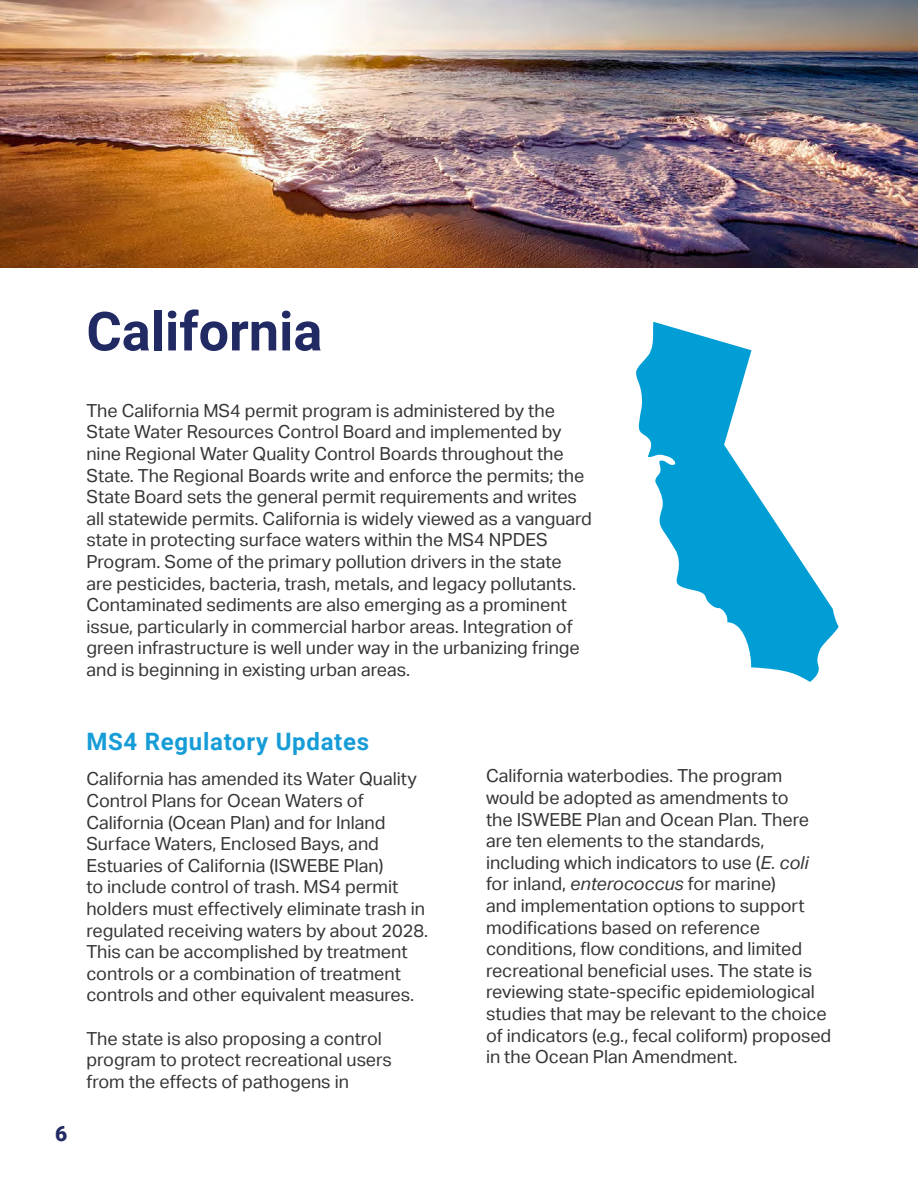
<style>
.page{position:relative;width:918px;height:1188px;background:#fff}
.page>*{position:absolute;margin:0;border:0;box-sizing:border-box;transform-origin:0 0}
.t1{font:700 54px "Roboto";color:#222a64}
.Small_Header_Paragra{font:700 24px "Roboto";letter-spacing:.03em;color:#169cd6}
.t2{font:900 21px "Roboto";color:#222a64}
.t3{font:18px/21.6px "Aktiv Grotesk";color:#363536}
.s1{font-style:italic}
</style>
<div class="page">
<img style="left:0;top:0;width:918px;height:268px">
<svg style="left:636px;top:322px;width:203px;height:360px"></svg>
<p class="t1" style="left:86px;top:293px;width:237px">California</p>
<p class="t3" style="left:86px;top:400px;width:507px">The California MS4 permit program is administered by the State Water Resources Control Board and implemented by nine Regional Water Quality Control Boards throughout the State. The Regional Boards write and enforce the permits; the State Board sets the general permit requirements and writes all statewide permits. California is widely viewed as a vanguard state in protecting surface waters within the MS4 NPDES Program. Some of the primary pollution drivers in the state are pesticides, bacteria, trash, metals, and legacy pollutants.<br>Contaminated sediments are also emerging as a prominent issue, particularly in commercial harbor areas. Integration of green infrastructure is well under way in the urbanizing fringe and is beginning in existing urban areas.</p>
<p class="t2" style="left:55px;top:1119px;width:14px">6</p>
<p class="Small_Header_Paragra" style="left:86px;top:725px;width:284px">MS4 Regulatory Updates</p>
<p class="t3" style="left:86px;top:768px;width:343px">California has amended its Water Quality Control Plans for Ocean Waters of California (Ocean Plan) and for Inland Surface Waters, Enclosed Bays, and Estuaries of California (ISWEBE Plan)<br>to include control of trash. MS4 permit holders must effectively eliminate trash in regulated receiving waters by about 2028.<br>This can be accomplished by treatment controls or a combination of treatment controls and other equivalent measures.</p>
<p class="t3" style="left:86px;top:1028px;width:307px">The state is also proposing a control program to protect recreational users from the effects of pathogens in</p>
<p class="t3" style="left:486px;top:765px;width:347px">California waterbodies. The program would be adopted as amendments to<br>the ISWEBE Plan and Ocean Plan. There are ten elements to the standards, including which indicators to use (<span class="s1">E. coli </span>for inland, <span class="s1">enterococcus</span> for marine)<br>and implementation options to support modifications based on reference conditions, flow conditions, and limited recreational beneficial uses. The state is reviewing state-specific epidemiological studies that may be relevant to the choice of indicators (e.g., fecal coliform) proposed in the Ocean Plan Amendment.</p>
</div>
